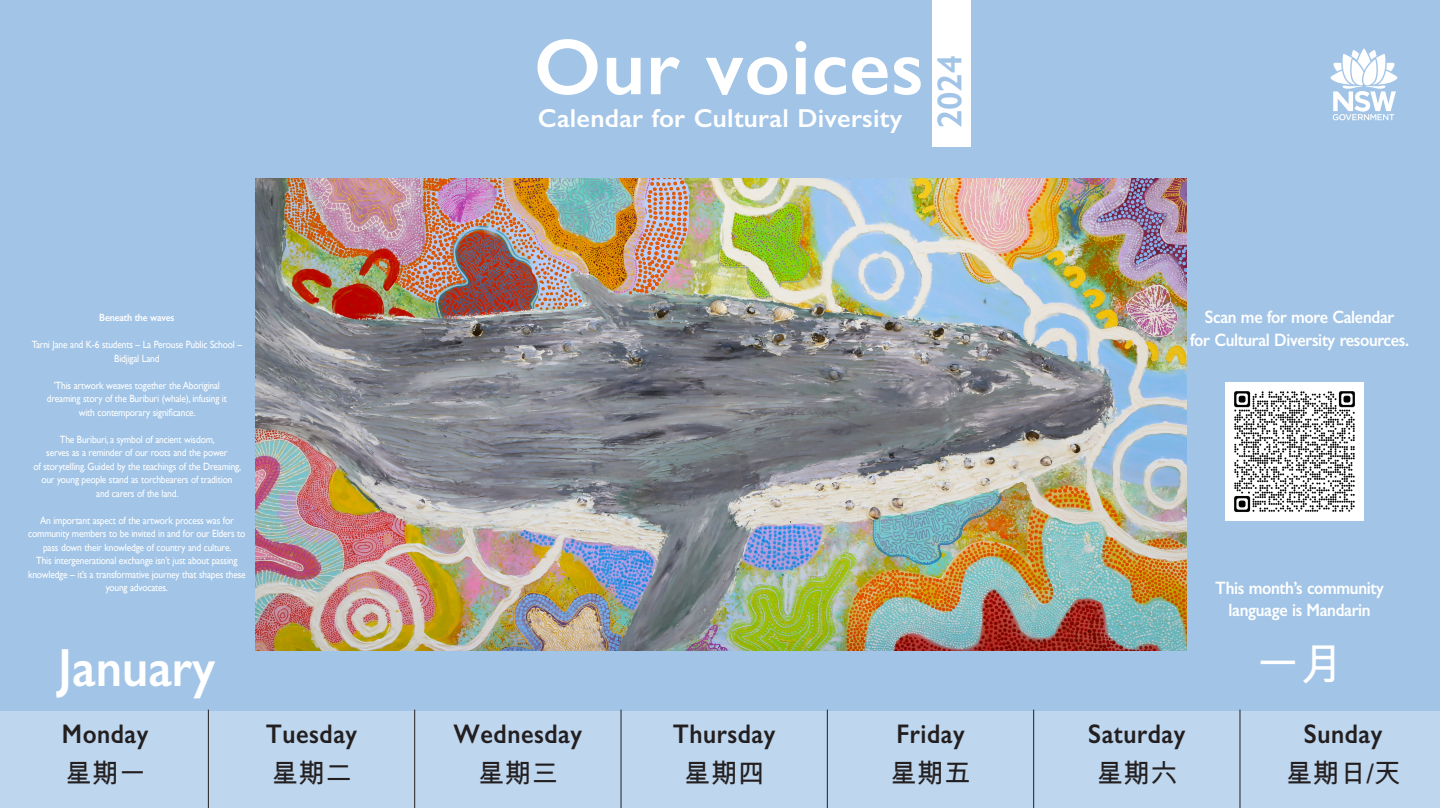
<style>
.page{position:relative;width:1440px;height:808px;background:#fff}
.page>*{position:absolute;margin:0;border:0;box-sizing:border-box;transform-origin:0 0}
.t1{font:600 79.8px "Gill Sans";letter-spacing:.01em;color:#fff}
.dates_txt{font:600 54px "Gill Sans";color:#fff;scale:.9 1}
.t2{font:44.25px "Arial Unicode MS";color:#fff}
.t3{font:600 34.8px "Gill Sans";color:#a1c4e7}
.t4{font:600 27px "Gill Sans";letter-spacing:.02em;color:#231f20;scale:.9 1}
.t5{font:27px "Arial Unicode MS";color:#231f20}
.t6{font:600 26.1px "Gill Sans";letter-spacing:.01em;color:#fff}
.dates_txt-2{font:600 18px/22.5px "Gill Sans";letter-spacing:-.02em;color:#fff;text-align:center;scale:.9 1}
.t7{font:10.5px/13.5px "Gill Sans";letter-spacing:-.02em;color:#fff;text-align:center;scale:.9 1}
.t8{font:600 10.5px "Gill Sans";letter-spacing:-.02em;color:#fff;scale:.9 1}
</style>
<div class="page">
<div style="left:0;top:0;width:1439px;height:808px;background:#a1c4e7"></div>
<img style="left:1330px;top:48px;width:68px;height:73px">
<img style="left:1225px;top:383px;width:138px;height:138px">
<div style="left:0;top:711px;width:1439px;height:97px;background:#bed6ee"></div>
<hr style="left:208px;top:710px;width:1px;height:98px;background:#231f20">
<hr style="left:414px;top:710px;width:1px;height:98px;background:#231f20">
<hr style="left:621px;top:710px;width:1px;height:98px;background:#231f20">
<hr style="left:827px;top:710px;width:1px;height:98px;background:#231f20">
<hr style="left:1033px;top:710px;width:1px;height:98px;background:#231f20">
<hr style="left:1239px;top:710px;width:1px;height:98px;background:#231f20">
<img style="left:256px;top:179px;width:930px;height:472px">
<div style="left:932px;top:0;width:38px;height:146px;background:#fff"></div>
<p class="t8" style="left:99px;top:311px;width:85px">Beneath the waves</p>
<p class="t7" style="left:32px;top:338px;width:235px">Tarni Jane and K-6 students – La Perouse Public School –<br>Bidjigal Land</p>
<p class="t7" style="left:47px;top:378px;width:202px">’This artwork weaves together the Aboriginal dreaming story of the Buriburi (whale), infusing it with contemporary significance.</p>
<p class="t7" style="left:60px;top:432px;width:174px">The Buriburi, a symbol of ancient wisdom,</p>
<p class="t7" style="left:34px;top:446px;width:232px">serves as a reminder of our roots and the power<br>of storytelling. Guided by the teachings of the Dreaming, our young people stand as torchbearers of tradition<br>and carers of the land.</p>
<p class="t7" style="left:28px;top:513px;width:243px">An important aspect of the artwork process was for community members to be invited in and for our Elders to pass down their knowledge of country and culture.</p>
<p class="t7" style="left:28px;top:554px;width:243px">This intergenerational exchange isn’t just about passing knowledge – it’s a transformative journey that shapes these young advocates.</p>
<p class="dates_txt" style="left:58px;top:635px;width:176px">January</p>
<p class="t4" style="left:62px;top:717px;width:98px">Monday</p>
<p class="t5" style="left:65px;top:754px;width:82px">星期一</p>
<p class="t4" style="left:266px;top:717px;width:103px">Tuesday</p>
<p class="t5" style="left:271px;top:754px;width:82px">星期二</p>
<p class="t1" style="left:533px;top:19px;width:391px">Our voices</p>
<p class="t6" style="left:538px;top:102px;width:366px">Calendar for Cultural Diversity</p>
<p class="t3" style="left:928px;top:128px;width:75px;rotate:-90deg">2024</p>
<p class="t4" style="left:453px;top:717px;width:144px">Wednesday</p>
<p class="t5" style="left:477px;top:754px;width:82px">星期三</p>
<p class="t4" style="left:673px;top:717px;width:115px">Thursday</p>
<p class="t5" style="left:683px;top:754px;width:82px">星期四</p>
<p class="t4" style="left:896px;top:717px;width:77px">Friday</p>
<p class="t5" style="left:890px;top:754px;width:82px">星期五</p>
<p class="dates_txt-2" style="left:1190px;top:306px;width:244px">Scan me for more Calendar<br>for Cultural Diversity resources.</p>
<p class="t4" style="left:1088px;top:717px;width:109px">Saturday</p>
<p class="t5" style="left:1096px;top:754px;width:82px">星期六</p>
<p class="dates_txt-2" style="left:1215px;top:576px;width:189px">This month’s community</p>
<p class="dates_txt-2" style="left:1228px;top:598px;width:159px">language is Mandarin</p>
<p class="t2" style="left:1255px;top:632px;width:90px">一月</p>
<p class="t4" style="left:1303px;top:717px;width:89px">Sunday</p>
<p class="t5" style="left:1285px;top:754px;width:117px">星期日/天</p>
</div>
